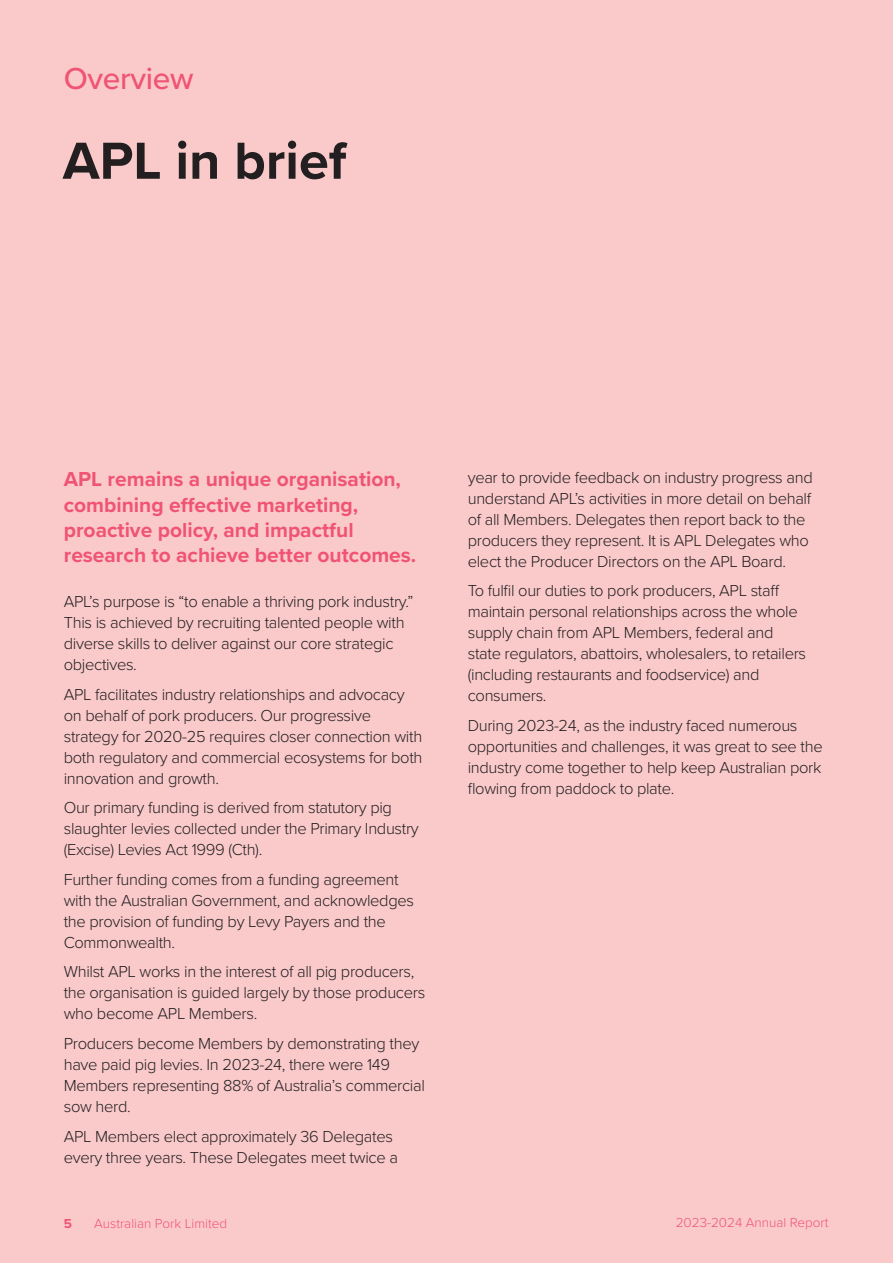
<style>
.page{position:relative;width:893px;height:1263px;background:#facacb}
.page>*{position:absolute;margin:0;border:0;box-sizing:border-box;transform-origin:0 0}
.t1{font:700 54px "Proxima Nova";color:#231f20}
.t2{font:500 31.5px "Proxima Nova";letter-spacing:-.01em;color:#f05474}
.HIGHLIGHT{font:700 21px/25.2px "Proxima Nova";color:#f05474}
.Body{font:300 16.5px/21px "Proxima Nova";letter-spacing:-.02em;color:#231f20}
.t3{font:300 13.5px "Proxima Nova";color:#f05474}
.t4{font:700 13.5px "Proxima Nova";color:#f05474}
</style>
<div class="page">
<h1 class="t2" style="left:64px;top:55px;width:131px">Overview</h1>
<h2 class="t1" style="left:63px;top:120px;width:285px">APL in brief</h2>
<p class="HIGHLIGHT" style="left:64px;top:466px;width:354px">APL remains a unique organisation, combining effective marketing, proactive policy, and impactful research to achieve better outcomes.</p>
<p class="Body" style="left:64px;top:590px;width:351px">APL’s purpose is “to enable a thriving pork industry.” This is achieved by recruiting talented people with diverse skills to deliver against our core strategic objectives.</p>
<p class="Body" style="left:64px;top:683px;width:360px">APL facilitates industry relationships and advocacy on behalf of pork producers. Our progressive strategy for 2020-25 requires closer connection with both regulatory and commercial ecosystems for both innovation and growth.</p>
<p class="Body" style="left:64px;top:796px;width:357px">Our primary funding is derived from statutory pig slaughter levies collected under the Primary Industry (Excise) Levies Act 1999 (Cth).</p>
<p class="Body" style="left:64px;top:868px;width:352px">Further funding comes from a funding agreement with the Australian Government, and acknowledges the provision of funding by Levy Payers and the Commonwealth.</p>
<p class="Body" style="left:64px;top:960px;width:363px">Whilst APL works in the interest of all pig producers, the organisation is guided largely by those producers who become APL Members.</p>
<p class="Body" style="left:64px;top:1032px;width:363px">Producers become Members by demonstrating they have paid pig levies. In 2023-24, there were 149<br>Members representing 88% of Australia’s commercial sow herd.</p>
<p class="Body" style="left:64px;top:1124px;width:336px">APL Members elect approximately 36 Delegates every three years. These Delegates meet twice a</p>
<p class="Body" style="left:468px;top:466px;width:346px">year to provide feedback on industry progress and understand APL’s activities in more detail on behalf of all Members. Delegates then report back to the producers they represent. It is APL Delegates who elect the Producer Directors on the APL Board.</p>
<p class="Body" style="left:468px;top:579px;width:340px">To fulfil our duties to pork producers, APL staff maintain personal relationships across the whole supply chain from APL Members, federal and state regulators, abattoirs, wholesalers, to retailers (including restaurants and foodservice) and consumers.</p>
<p class="Body" style="left:468px;top:714px;width:356px">During 2023-24, as the industry faced numerous opportunities and challenges, it was great to see the industry come together to help keep Australian pork flowing from paddock to plate.</p>
<p class="t4" style="left:64px;top:1213px;width:10px">5</p>
<p class="t3" style="left:94px;top:1213px;width:134px">Australian Pork Limited</p>
<p class="t3" style="left:676px;top:1212px;width:154px">2023-2024 Annual Report</p>
</div>
